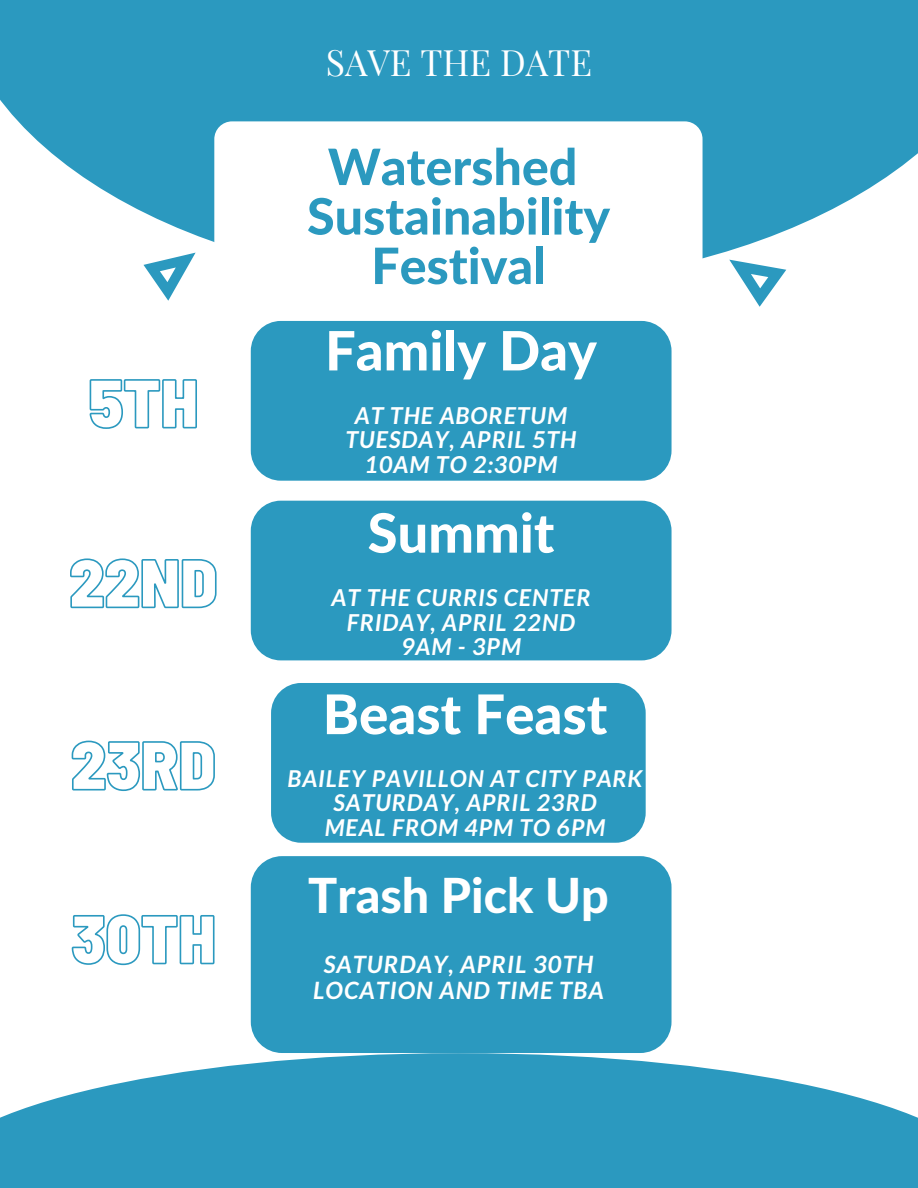
<style>
.page{position:relative;width:918px;height:1188px;background:#fff}
.page>*{position:absolute;margin:0;border:0;box-sizing:border-box;transform-origin:0 0}
.t1{font:800 54.75px "Lato Latin";color:#fff}
.t2{font:800 54.3px "Lato Latin";color:#fff}
.t3{font:800 50.1px "Lato Latin";color:#2b99bf}
.t4{font:800 48.45px "Lato Latin";color:#fff}
.t5{font:35.55px "Playfair Display";color:#fff}
.t6{font:italic 700 23.85px "Lato";letter-spacing:.045em;color:#fff}
.t7{font:italic 700 23.25px "Lato";letter-spacing:.045em;color:#fff}
</style>
<div class="page">
<svg style="left:0;top:0;width:918px;height:259px;background:#49a7c8"></svg>
<svg style="left:0;top:1053px;width:918px;height:135px;background:#48a7c7"></svg>
<div style="left:251px;top:321px;width:421px;height:160px;background:#2b99bf;border-radius:30px"></div>
<div style="left:251px;top:501px;width:421px;height:159px;background:#2b99bf;border-radius:30px"></div>
<div style="left:271px;top:683px;width:375px;height:160px;background:#2b99bf;border-radius:30px"></div>
<div style="left:214px;top:121px;width:489px;height:197px;background:#fff;border-radius:18px"></div>
<svg style="left:143px;top:253px;width:53px;height:48px"></svg>
<svg style="left:729px;top:243px;width:66px;height:64px"></svg>
<div style="left:251px;top:856px;width:421px;height:197px;background:#2b99bf;border-radius:31px"></div>
<svg style="left:70px;top:558px;width:147px;height:51px"></svg>
<svg style="left:89px;top:379px;width:108px;height:50px"></svg>
<svg style="left:71px;top:740px;width:144px;height:52px"></svg>
<svg style="left:71px;top:914px;width:144px;height:52px"></svg>
<p class="t5" style="left:326px;top:37px;width:268px">SAVE THE DATE</p>
<p class="t3" style="left:328px;top:145px;width:251px">Watershed</p>
<p class="t3" style="left:307px;top:194px;width:305px">Sustainability</p>
<p class="t3" style="left:371px;top:244px;width:176px">Festival</p>
<p class="t2" style="left:325px;top:327px;width:273px">Family Day</p>
<p class="t7" style="left:355px;top:401px;width:214px">AT THE ABORETUM</p>
<p class="t7" style="left:345px;top:425px;width:233px">TUESDAY, APRIL 5TH</p>
<p class="t7" style="left:365px;top:450px;width:194px">10AM TO 2:30PM</p>
<p class="t2" style="left:368px;top:509px;width:188px">Summit</p>
<p class="t7" style="left:332px;top:583px;width:260px">AT THE CURRIS CENTER</p>
<p class="t7" style="left:347px;top:608px;width:230px">FRIDAY, APRIL 22ND</p>
<p class="t7" style="left:401px;top:632px;width:121px">9AM - 3PM</p>
<p class="t1" style="left:323px;top:690px;width:286px">Beast Feast</p>
<p class="t7" style="left:287px;top:764px;width:357px">BAILEY PAVILLON AT CITY PARK</p>
<p class="t7" style="left:333px;top:788px;width:265px">SATURDAY, APRIL 23RD</p>
<p class="t7" style="left:325px;top:813px;width:282px">MEAL FROM 4PM TO 6PM</p>
<p class="t4" style="left:308px;top:874px;width:302px">Trash Pick Up</p>
<p class="t6" style="left:324px;top:949px;width:271px">SATURDAY, APRIL 30TH</p>
<p class="t6" style="left:313px;top:975px;width:292px">LOCATION AND TIME TBA</p>
</div>
